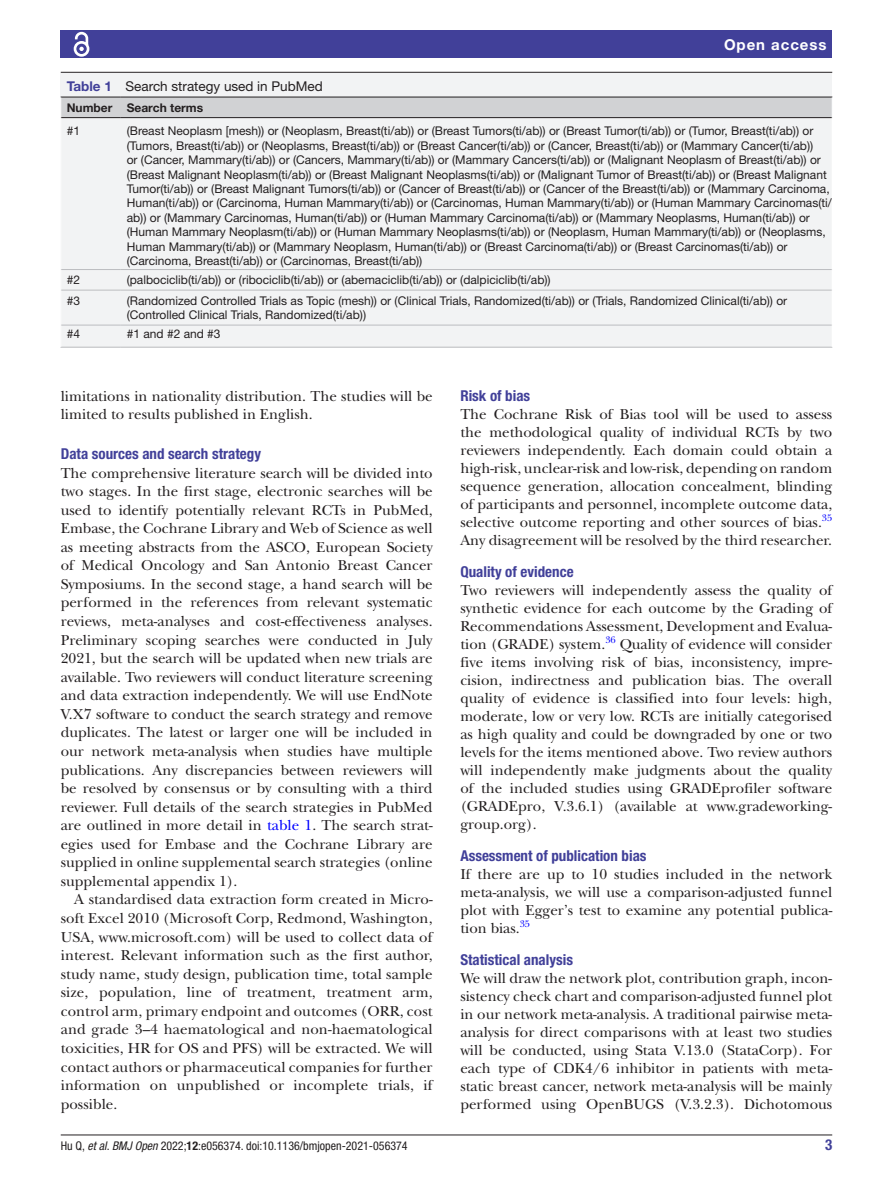
<style>
.page{position:relative;width:893px;height:1191px;background:#fff}
.page>*{position:absolute;margin:0;border:0;box-sizing:border-box;transform-origin:0 0}
.t1{font:15px/18.6px "New Baskerville";color:#231f20;text-align:justify}
.t2{font:700 condensed 15px "Helvetica Neue LT Std";color:#414099}
.t3{font:700 15px "Helvetica Neue LT Std";letter-spacing:.065em;color:#fff}
.t4{font:13.5px "Helvetica Neue LT Std";color:#231f20}
.t5{font:12px/14.4px "Helvetica Neue LT Std";color:#231f20}
.t6{font:condensed 12px "Helvetica Neue LT Std";color:#231f20}
.t7{font:700 12px "Helvetica Neue LT Std";color:#231f20}
.t8{font:9.9px "New Baskerville";color:#00f}
.s1{font-weight:700;color:#414099}
.s2{color:#00f}
.s3{font-style:italic}
.s4{font-weight:700}
</style>
<div class="page">
<hr style="left:61px;top:1134px;width:771px;height:1px;background:#231f20">
<div style="left:61px;top:31px;width:771px;height:27px;background:#414099"></div>
<svg style="left:73px;top:31px;width:17px;height:26px"></svg>
<div style="left:61px;top:73px;width:771px;height:274px;background:#f2f3f4"></div>
<hr style="left:61px;top:72px;width:771px;height:1px;background:#231f20">
<hr style="left:61px;top:269px;width:60px;height:1px;background:#bcbdc0">
<hr style="left:121px;top:269px;width:711px;height:1px;background:#bcbdc0">
<hr style="left:61px;top:290px;width:60px;height:1px;background:#bcbdc0">
<hr style="left:121px;top:290px;width:711px;height:1px;background:#bcbdc0">
<hr style="left:61px;top:325px;width:60px;height:1px;background:#bcbdc0">
<hr style="left:61px;top:347px;width:60px;height:1px;background:#bcbdc0">
<hr style="left:121px;top:325px;width:711px;height:1px;background:#bcbdc0">
<hr style="left:121px;top:347px;width:711px;height:1px;background:#bcbdc0">
<svg style="left:60px;top:97px;width:773px;height:21px;background:#c5c6c8"></svg>
<p class="t3" style="left:724px;top:35px;width:104px">Open access</p>
<p class="t4" style="left:67px;top:78px;width:258px"><span class="s1">Table 1</span> Search strategy used in PubMed</p>
<p class="t7" style="left:67px;top:100px;width:138px">Number Search terms</p>
<p class="t5" style="left:67px;top:124px;width:15px">#1</p>
<p class="t5" style="left:127px;top:124px;width:707px">(Breast Neoplasm [mesh)) or (Neoplasm, Breast(ti/ab)) or (Breast Tumors(ti/ab)) or (Breast Tumor(ti/ab)) or (Tumor, Breast(ti/ab)) or (Tumors, Breast(ti/ab)) or (Neoplasms, Breast(ti/ab)) or (Breast Cancer(ti/ab)) or (Cancer, Breast(ti/ab)) or (Mammary Cancer(ti/ab))<br>or (Cancer, Mammary(ti/ab)) or (Cancers, Mammary(ti/ab)) or (Mammary Cancers(ti/ab)) or (Malignant Neoplasm of Breast(ti/ab)) or (Breast Malignant Neoplasm(ti/ab)) or (Breast Malignant Neoplasms(ti/ab)) or (Malignant Tumor of Breast(ti/ab)) or (Breast Malignant Tumor(ti/ab)) or (Breast Malignant Tumors(ti/ab)) or (Cancer of Breast(ti/ab)) or (Cancer of the Breast(ti/ab)) or (Mammary Carcinoma, Human(ti/ab)) or (Carcinoma, Human Mammary(ti/ab)) or (Carcinomas, Human Mammary(ti/ab)) or (Human Mammary Carcinomas(ti/ ab)) or (Mammary Carcinomas, Human(ti/ab)) or (Human Mammary Carcinoma(ti/ab)) or (Mammary Neoplasms, Human(ti/ab)) or (Human Mammary Neoplasm(ti/ab)) or (Human Mammary Neoplasms(ti/ab)) or (Neoplasm, Human Mammary(ti/ab)) or (Neoplasms, Human Mammary(ti/ab)) or (Mammary Neoplasm, Human(ti/ab)) or (Breast Carcinoma(ti/ab)) or (Breast Carcinomas(ti/ab)) or (Carcinoma, Breast(ti/ab)) or (Carcinomas, Breast(ti/ab))</p>
<p class="t5" style="left:67px;top:272px;width:15px">#2</p>
<p class="t5" style="left:127px;top:272px;width:425px">(palbociclib(ti/ab)) or (ribociclib(ti/ab)) or (abemaciclib(ti/ab)) or (dalpiciclib(ti/ab))</p>
<p class="t5" style="left:67px;top:293px;width:15px">#3</p>
<p class="t5" style="left:127px;top:293px;width:662px">(Randomized Controlled Trials as Topic (mesh)) or (Clinical Trials, Randomized(ti/ab)) or (Trials, Randomized Clinical(ti/ab)) or (Controlled Clinical Trials, Randomized(ti/ab))</p>
<p class="t5" style="left:67px;top:326px;width:15px">#4</p>
<p class="t5" style="left:127px;top:326px;width:95px">#1 and #2 and #3</p>
<p class="t1" style="left:61px;top:387px;width:373px">limitations in nationality distribution. The studies will be limited to results published in English.</p>
<p class="t2" style="left:61px;top:444px;width:202px">Data sources and search strategy</p>
<p class="t1" style="left:61px;top:463px;width:373px">The comprehensive literature search will be divided into two stages. In the first stage, electronic searches will be used to identify potentially relevant RCTs in PubMed, Embase, the Cochrane Library and Web of Science as well as meeting abstracts from the ASCO, European Society of Medical Oncology and San Antonio Breast Cancer Symposiums. In the second stage, a hand search will be performed in the references from relevant systematic reviews, meta-analyses and cost-effectiveness analyses.<br>Preliminary scoping searches were conducted in July 2021, but the search will be updated when new trials are available. Two reviewers will conduct literature screening and data extraction independently. We will use EndNote V.X7 software to conduct the search strategy and remove duplicates. The latest or larger one will be included in our network meta-analysis when studies have multiple publications. Any discrepancies between reviewers will be resolved by consensus or by consulting with a third reviewer. Full details of the search strategies in PubMed are outlined in more detail in <span class="s2">table 1</span>. The search strat&shy;egies used for Embase and the Cochrane Library are supplied in online supplemental search strategies (online supplemental appendix 1).</p>
<p class="t1" style="left:61px;top:890px;width:373px;text-indent:14px">A standardised data extraction form created in Micro&shy;soft Excel 2010 (Microsoft Corp, Redmond, Washington, USA, www.microsoft.com) will be used to collect data of interest. Relevant information such as the first author, study name, study design, publication time, total sample size, population, line of treatment, treatment arm, control arm, primary endpoint and outcomes (ORR, cost and grade 3–4 haematological and non-haematological toxicities, HR for OS and PFS) will be extracted. We will contact authors or pharmaceutical companies for further information on unpublished or incomplete trials, if possible.</p>
<p class="t2" style="left:460px;top:387px;width:71px">Risk of bias</p>
<p class="t1" style="left:460px;top:405px;width:373px;line-height:18px">The Cochrane Risk of Bias tool will be used to assess the methodological quality of individual RCTs by two reviewers independently. Each domain could obtain a high-risk, unclear-risk and low-risk, depending on random sequence generation, allocation concealment, blinding of participants and personnel, incomplete outcome data, selective outcome reporting and other sources of bias.<sup>35<br></sup>Any disagreement will be resolved by the third researcher.</p>
<p class="t2" style="left:460px;top:563px;width:115px">Quality of evidence</p>
<p class="t1" style="left:460px;top:581px;width:373px;line-height:18px">Two reviewers will independently assess the quality of synthetic evidence for each outcome by the Grading of Recommendations Assessment, Development and Evalua&shy;tion (GRADE) system.</p>
<p class="t8" style="left:605px;top:633px;width:12px">36</p>
<p class="t1" style="left:460px;top:635px;width:373px;line-height:18px;text-indent:159px">Quality of evidence will consider five items involving risk of bias, inconsistency, impre&shy;cision, indirectness and publication bias. The overall quality of evidence is classified into four levels: high, moderate, low or very low. RCTs are initially categorised as high quality and could be downgraded by one or two levels for the items mentioned above. Two review authors will independently make judgments about the quality of the included studies using GRADEprofiler software (GRADEpro, V.3.6.1) (available at www.gradeworking&shy;group.org).</p>
<p class="t2" style="left:460px;top:847px;width:188px">Assessment of publication bias</p>
<p class="t1" style="left:460px;top:865px;width:373px;line-height:18px">If there are up to 10 studies included in the network meta-analysis, we will use a comparison-adjusted funnel plot with Egger’s test to examine any potential publica&shy;tion bias.</p>
<p class="t8" style="left:520px;top:917px;width:12px">35</p>
<p class="t2" style="left:460px;top:950px;width:114px">Statistical analysis</p>
<p class="t1" style="left:460px;top:969px;width:373px;line-height:18px">We will draw the network plot, contribution graph, incon&shy;sistency check chart and comparison-adjusted funnel plot in our network meta-analysis. A traditional pairwise meta&shy;analysis for direct comparisons with at least two studies will be conducted, using Stata V.13.0 (StataCorp). For each type of CDK4/6 inhibitor in patients with meta&shy;static breast cancer, network meta-analysis will be mainly performed using OpenBUGS (V.3.2.3). Dichotomous</p>
<p class="t6" style="left:61px;top:1138px;width:348px">Hu Q, <span class="s3">et al</span>. <span class="s3">BMJ Open</span> 2022;<span class="s4">12</span>:e056374. doi:10.1136/bmjopen-2021-056374</p>
<p class="t2" style="left:825px;top:1135px;width:9px">3</p>
</div>
